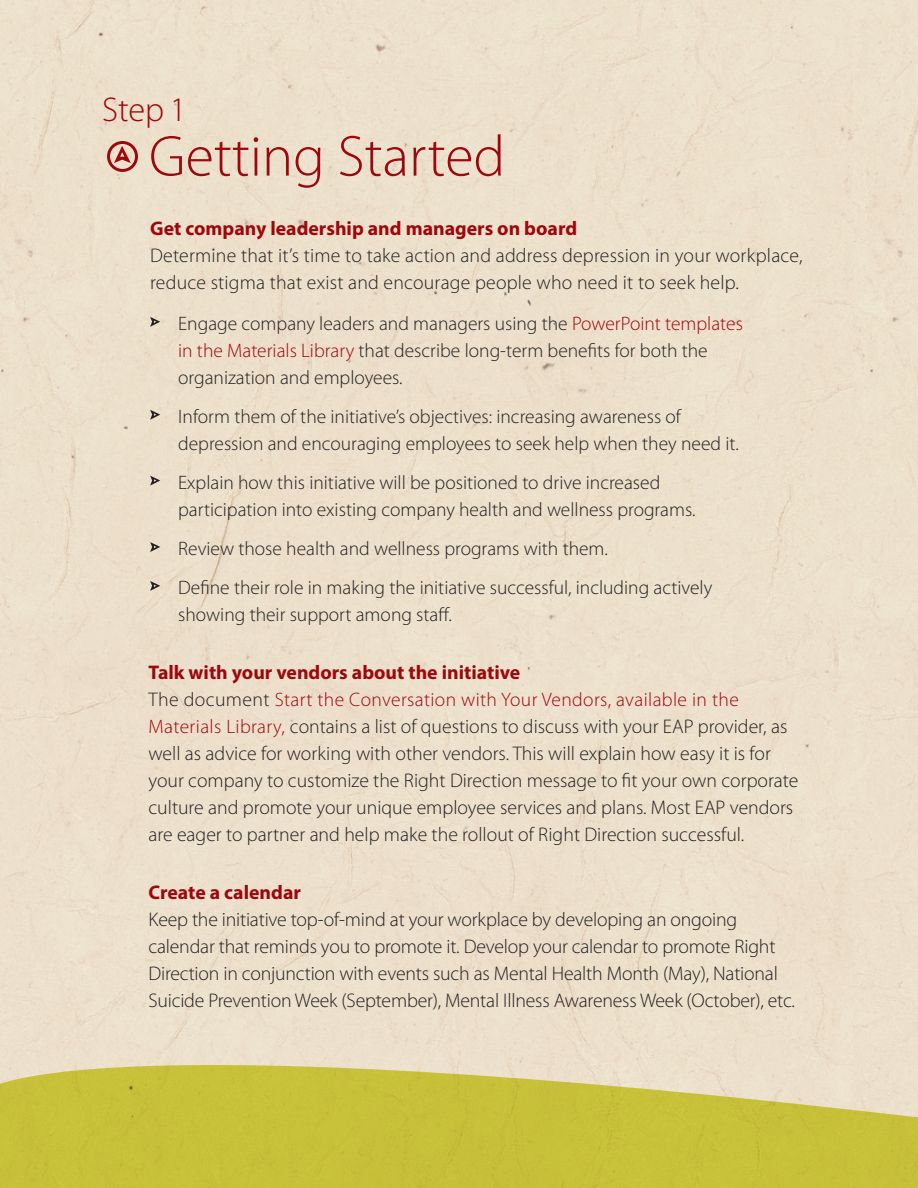
<style>
.page{position:relative;width:918px;height:1188px;background:#ece0cb}
.page>*{position:absolute;margin:0;border:0;box-sizing:border-box;transform-origin:0 0}
.t1{font:300 58.2px "Myriad Pro";color:#9d070d}
.t2{font:300 34.5px "Myriad Pro";color:#9d070d}
.t3{font:300 19.8px/27px "Myriad Pro";color:#231f20}
.t4{font:700 19.8px "Myriad Pro";color:#9d070d}
.t5{font:300 19.5px/27px "Myriad Pro";color:#231f20}
.t6{font:300 19.5px "Myriad Pro";letter-spacing:.02em;color:#9d070d}
.s1{color:#9d070d}
.s2{font-size:19.8px;color:#231f20}
.s3{font-size:19.5px;color:#9d070d}
</style>
<div class="page">
<svg style="left:0;top:1064px;width:918px;height:124px;fill:#c8c039"></svg>
<svg style="left:107px;top:141px;width:31px;height:31px"></svg>
<svg style="left:150px;top:317px;width:10px;height:10px"></svg>
<svg style="left:150px;top:410px;width:10px;height:10px"></svg>
<svg style="left:150px;top:476px;width:10px;height:10px"></svg>
<svg style="left:150px;top:542px;width:10px;height:10px"></svg>
<svg style="left:150px;top:581px;width:10px;height:10px"></svg>
<h2 class="t2" style="left:102px;top:89px;width:86px">Step 1</h2>
<h1 class="t1" style="left:149px;top:121px;width:358px">Getting Started</h1>
<p class="t4" style="left:150px;top:215px;width:429px">Get company leadership and managers on board</p>
<p class="t3" style="left:150px;top:242px;width:654px">Determine that it’s time to take action and address depression in your workplace, reduce stigma that exist and encourage people who need it to seek help.</p>
<p class="t5" style="left:178px;top:310px;width:566px">Engage company leaders and managers using the <span class="s1">PowerPoint templates in the Materials Library</span> that describe long-term benefits for both the organization and employees.</p>
<p class="t5" style="left:178px;top:403px;width:562px">Inform them of the initiative’s objectives: increasing awareness of depression and encouraging employees to seek help when they need it.</p>
<p class="t5" style="left:178px;top:469px;width:519px">Explain how this initiative will be positioned to drive increased participation into existing company health and wellness programs.</p>
<p class="t5" style="left:178px;top:529px;width:536px;line-height:39px">Review those health and wellness programs with them.<br>Define their role in making the initiative successful, including actively</p>
<p class="t5" style="left:178px;top:601px;width:275px">showing their support among staff.</p>
<p class="t4" style="left:148px;top:659px;width:373px">Talk with your vendors about the initiative</p>
<p class="t6" style="left:148px;top:687px;width:592px"><span class="s2">The document</span> Start the Conversation with Your Vendors, available in the</p>
<p class="t3" style="left:148px;top:712px;width:652px"><span class="s3">Materials Library,</span> contains a list of questions to discuss with your EAP provider, as well as advice for working with other vendors. This will explain how easy it is for your company to customize the Right Direction message to fit your own corporate culture and promote your unique employee services and plans. Most EAP vendors are eager to partner and help make the rollout of Right Direction successful.</p>
<p class="t4" style="left:149px;top:879px;width:154px">Create a calendar</p>
<p class="t3" style="left:149px;top:905px;width:648px">Keep the initiative top-of-mind at your workplace by developing an ongoing calendar that reminds you to promote it. Develop your calendar to promote Right Direction in conjunction with events such as Mental Health Month (May), National Suicide Prevention Week (September), Mental Illness Awareness Week (October), etc.</p>
</div>
